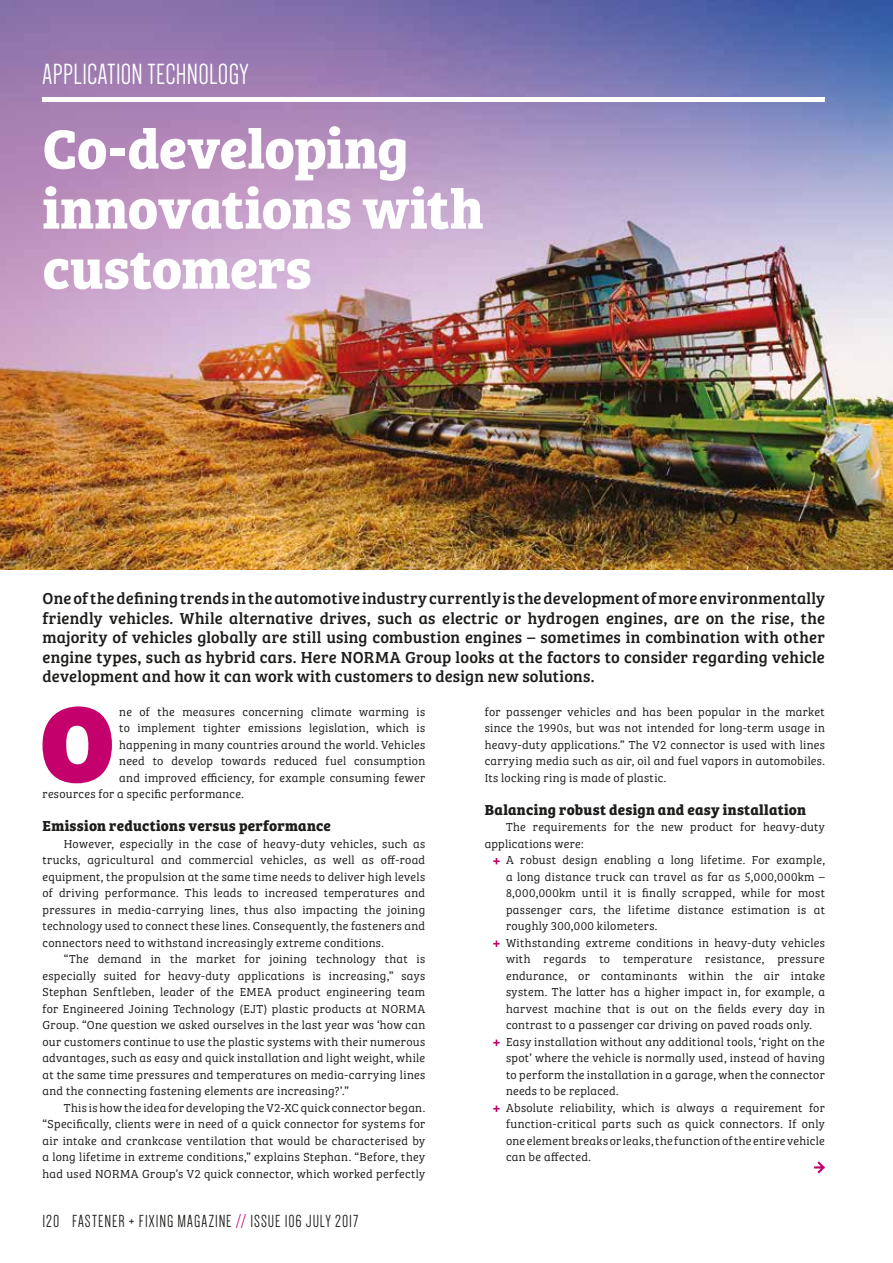
<style>
.page{position:relative;width:893px;height:1263px;background:#fff}
.page>*{position:absolute;margin:0;border:0;box-sizing:border-box;transform-origin:0 0}
.t1{font:111.3px "Bree Serif Eb";color:#c3006b}
.t2{font:700 57px/60px "Bree Serif";letter-spacing:-.01em;color:#fff}
.t3{font:30px "Dense";letter-spacing:.015em;color:#fff}
.t4{font:18px "Dense";letter-spacing:.055em;color:#1d1d1b}
.t5{font:16.5px/19.5px "Bree Serif";letter-spacing:.005em;color:#1d1d1b;text-align:justify}
.t6{font:700 15px "Bree Serif";letter-spacing:.015em;color:#1d1d1b}
.t7{font:12px/16.5px "Bree Serif Lt";letter-spacing:.025em;color:#1d1d1b;text-align:justify}
.s1{color:#c3006b}
</style>
<div class="page">
<img style="left:0;top:0;width:893px;height:570px">
<svg style="left:493px;top:858px;width:7px;height:6px"></svg>
<svg style="left:493px;top:940px;width:7px;height:7px"></svg>
<svg style="left:493px;top:1039px;width:7px;height:7px"></svg>
<svg style="left:493px;top:1105px;width:7px;height:7px"></svg>
<hr style="left:43px;top:98px;width:782px;height:4px;background:#fff">
<svg style="left:814px;top:1161px;width:11px;height:12px"></svg>
<h3 class="t3" style="left:43px;top:60px;width:208px">APPLICATION TECHNOLOGY</h3>
<h2 class="t2" style="left:43px;top:115px;width:443px">Co-developing innovations with customers</h2>
<p class="t5" style="left:43px;top:588px;width:784px">One of the defining trends in the automotive industry currently is the development of more environmentally friendly vehicles. While alternative drives, such as electric or hydrogen engines, are on the rise, the majority of vehicles globally are still using combustion engines – sometimes in combination with other engine types, such as hybrid cars. Here NORMA Group looks at the factors to consider regarding vehicle development and how it can work with customers to design new solutions.</p>
<h1 class="t1" style="left:40px;top:654px;width:77px">O</h1>
<p class="t7" style="left:119px;top:703px;width:307px">ne of the measures concerning climate warming is</p>
<p class="t7" style="left:485px;top:703px;width:342px">for passenger vehicles and has been popular in the market since the 1990s, but was not intended for long-term usage in heavy-duty applications.” The V2 connector is used with lines carrying media such as air, oil and fuel vapors in automobiles.<br>Its locking ring is made of plastic.</p>
<p class="t6" style="left:485px;top:798px;width:323px">Balancing robust design and easy installation</p>
<p class="t7" style="left:485px;top:818px;width:342px;text-indent:21px">The requirements for the new product for heavy-duty applications were:</p>
<p class="t7" style="left:506px;top:851px;width:320px;text-align:left">A robust design enabling a long lifetime. For example, a long distance truck can travel as far as 5,000,000km – 8,000,000km until it is finally scrapped, while for most passenger cars, the lifetime distance estimation is at roughly 300,000 kilometers.<br>Withstanding extreme conditions in heavy-duty vehicles with regards to temperature resistance, pressure endurance, or contaminants within the air intake system. The latter has a higher impact in, for example, a harvest machine that is out on the fields every day in contrast to a passenger car driving on paved roads only.<br>Easy installation without any additional tools, ‘right on the spot’ where the vehicle is normally used, instead of having to perform the installation in a garage, when the connector needs to be replaced.<br>Absolute reliability, which is always a requirement for function-critical parts such as quick connectors. If only one element breaks or leaks, the function of the entire vehicle can be affected.</p>
<p class="t7" style="left:119px;top:719px;width:307px">to implement tighter emissions legislation, which is</p>
<p class="t7" style="left:119px;top:736px;width:307px">happening in many countries around the world. Vehicles</p>
<p class="t7" style="left:119px;top:752px;width:307px">need to develop towards reduced fuel consumption</p>
<p class="t7" style="left:119px;top:769px;width:307px">and improved efficiency, for example consuming fewer</p>
<p class="t7" style="left:43px;top:785px;width:203px">resources for a specific performance.</p>
<p class="t6" style="left:43px;top:814px;width:290px">Emission reductions versus performance</p>
<p class="t7" style="left:43px;top:835px;width:384px;text-indent:21px">However, especially in the case of heavy-duty vehicles, such as trucks, agricultural and commercial vehicles, as well as off-road equipment, the propulsion at the same time needs to deliver high levels of driving performance. This leads to increased temperatures and pressures in media-carrying lines, thus also impacting the joining technology used to connect these lines. Consequently, the fasteners and connectors need to withstand increasingly extreme conditions.</p>
<p class="t7" style="left:43px;top:950px;width:384px;text-indent:21px">“The demand in the market for joining technology that is especially suited for heavy-duty applications is increasing,” says Stephan Senftleben, leader of the EMEA product engineering team for Engineered Joining Technology (EJT) plastic products at NORMA Group. “One question we asked ourselves in the last year was ‘how can our customers continue to use the plastic systems with their numerous advantages, such as easy and quick installation and light weight, while at the same time pressures and temperatures on media-carrying lines and the connecting fastening elements are increasing?’.”</p>
<p class="t7" style="left:43px;top:1099px;width:384px;text-indent:21px">This is how the idea for developing the V2-XC quick connector began. “Specifically, clients were in need of a quick connector for systems for air intake and crankcase ventilation that would be characterised by a long lifetime in extreme conditions,” explains Stephan. “Before, they had used NORMA Group’s V2 quick connector, which worked perfectly</p>
<h3 class="t4" style="left:43px;top:1212px;width:317px">120 FASTENER + FIXING MAGAZINE <span class="s1">//</span> ISSUE 106 JULY 2017</h3>
</div>
